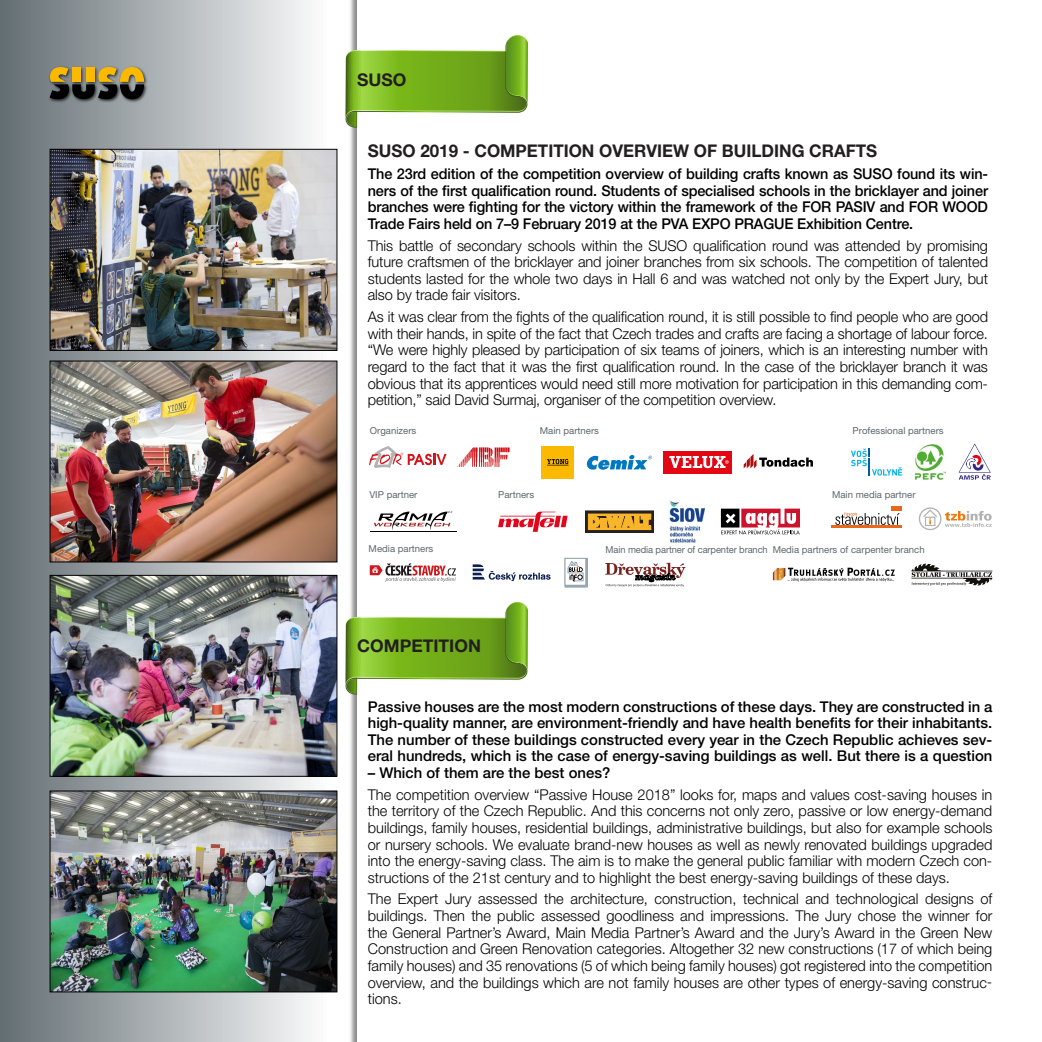
<style>
.page{position:relative;width:1042px;height:1042px;background:#fff}
.page>*{position:absolute;margin:0;border:0;box-sizing:border-box;transform-origin:0 0}
.t1{font:700 17.5px "Helvetica Neue LT Pro";color:#231f20}
.t2{font:300 14.88px/16.6px "Helvetica Neue LT Pro";letter-spacing:-.005em;color:#000;text-align:justify}
.t3{font:500 14.88px/16.6px "Helvetica Neue LT Pro";color:#000;text-align:justify}
.t4{font:9.62px "Helvetica Neue LT Pro";color:#5d686e}
</style>
<div class="page">
<div style="left:0;top:0;width:373px;height:1042px;background:#000;opacity:.45"></div>
<div style="left:313px;top:0;width:61px;height:1042px;background:#000;opacity:.45"></div>
<img style="left:52px;top:792px;width:283px;height:198px">
<div style="left:50px;top:790px;width:287px;height:202px;border:1px solid #000"></div>
<img style="left:52px;top:577px;width:283px;height:198px">
<div style="left:50px;top:575px;width:287px;height:202px;border:1px solid #000"></div>
<img style="left:52px;top:363px;width:283px;height:197px">
<div style="left:50px;top:361px;width:287px;height:201px;border:1px solid #000"></div>
<img style="left:52px;top:151px;width:283px;height:198px">
<div style="left:50px;top:149px;width:287px;height:202px;border:1px solid #000"></div>
<div style="left:48px;top:65px;width:100px;height:38px;background:#000;opacity:.75"></div>
<svg style="left:50px;top:67px;width:94px;height:32px;background:#786731"></svg>
<svg style="left:345px;top:35px;width:183px;height:93px"></svg>
<svg style="left:345px;top:602px;width:183px;height:92px"></svg>
<svg style="left:369px;top:446px;width:77px;height:22px"></svg>
<img style="left:914px;top:444px;width:32px;height:36px">
<svg style="left:457px;top:447px;width:52px;height:20px"></svg>
<div style="left:891px;top:506px;width:11px;height:5px;background:#ec671a"></div>
<hr style="left:832px;top:525px;width:70px;height:3px;background:#ec671a">
<svg style="left:835px;top:512px;width:65px;height:13px"></svg>
<svg style="left:605px;top:563px;width:80px;height:23px"></svg>
<svg style="left:773px;top:568px;width:122px;height:13px"></svg>
<div style="left:565px;top:558px;width:22px;height:29px;border:1px solid #95a6b0"></div>
<svg style="left:573px;top:572px;width:11px;height:10px"></svg>
<div style="left:565px;top:558px;width:21px;height:27px;border:1px solid #95a6b0"></div>
<svg style="left:567px;top:561px;width:16px;height:20px"></svg>
<svg style="left:498px;top:512px;width:69px;height:20px"></svg>
<svg style="left:370px;top:563px;width:86px;height:19px"></svg>
<svg style="left:374px;top:511px;width:78px;height:19px"></svg>
<hr style="left:370px;top:531px;width:87px;height:1px;background:#000">
<svg style="left:587px;top:513px;width:65px;height:17px"></svg>
<div style="left:585px;top:511px;width:69px;height:21px;border:1px solid #262020"></div>
<div style="left:588px;top:514px;width:63px;height:1px;border:1px solid #fab62a"></div>
<div style="left:588px;top:528px;width:63px;height:1px;border:1px solid #fab62a"></div>
<svg style="left:588px;top:516px;width:63px;height:12px"></svg>
<svg style="left:586px;top:455px;width:66px;height:15px"></svg>
<svg style="left:473px;top:564px;width:77px;height:17px"></svg>
<img style="left:669px;top:500px;width:36px;height:43px">
<svg style="left:851px;top:448px;width:51px;height:27px"></svg>
<svg style="left:958px;top:443px;width:33px;height:37px"></svg>
<div style="left:663px;top:451px;width:69px;height:22px;background:#e30613"></div>
<svg style="left:669px;top:456px;width:60px;height:12px"></svg>
<svg style="left:919px;top:507px;width:72px;height:23px"></svg>
<svg style="left:744px;top:454px;width:69px;height:14px"></svg>
<svg style="left:721px;top:508px;width:79px;height:26px"></svg>
<svg style="left:911px;top:563px;width:81px;height:23px"></svg>
<div style="left:541px;top:446px;width:33px;height:32px;background:#fbba00"></div>
<svg style="left:547px;top:459px;width:21px;height:7px"></svg>
<p class="t1" style="left:357px;top:68px;width:51px">SUSO</p>
<p class="t1" style="left:368px;top:140px;width:511px">SUSO 2019 - COMPETITION OVERVIEW OF BUILDING CRAFTS</p>
<p class="t3" style="left:368px;top:165px;width:622px">The 23rd edition of the competition overview of building crafts known as SUSO found its win&shy;ners of the first qualification round. Students of specialised schools in the bricklayer and joiner branches were fighting for the victory within the framework of the FOR PASIV and FOR WOOD Trade Fairs held on 7–9 February 2019 at the PVA EXPO PRAGUE Exhibition Centre.</p>
<p class="t2" style="left:368px;top:237px;width:622px">This battle of secondary schools within the SUSO qualification round was attended by promising future craftsmen of the bricklayer and joiner branches from six schools. The competition of talented students lasted for the whole two days in Hall 6 and was watched not only by the Expert Jury, but also by trade fair visitors.</p>
<p class="t2" style="left:368px;top:308px;width:622px">As it was clear from the fights of the qualification round, it is still possible to find people who are good with their hands, in spite of the fact that Czech trades and crafts are facing a shortage of labour force. “We were highly pleased by participation of six teams of joiners, which is an interesting number with regard to the fact that it was the first qualification round. In the case of the bricklayer branch it was obvious that its apprentices would need still more motivation for participation in this demanding com&shy;petition,” said David Surmaj, organiser of the competition overview.</p>
<p class="t4" style="left:370px;top:425px;width:48px">Organizers</p>
<p class="t4" style="left:540px;top:425px;width:61px">Main partners</p>
<p class="t4" style="left:852px;top:425px;width:93px">Professional partners</p>
<p class="t4" style="left:369px;top:489px;width:50px">VIP partner</p>
<p class="t4" style="left:498px;top:489px;width:38px">Partners</p>
<p class="t4" style="left:832px;top:489px;width:85px">Main media partner</p>
<p class="t4" style="left:369px;top:543px;width:66px">Media partners</p>
<p class="t4" style="left:605px;top:544px;width:321px">Main media partner of carpenter branch Media partners of carpenter branch</p>
<p class="t1" style="left:357px;top:635px;width:125px">COMPETITION</p>
<p class="t3" style="left:368px;top:698px;width:626px">Passive houses are the most modern constructions of these days. They are constructed in a high-quality manner, are environment-friendly and have health benefits for their inhabitants.<br>The number of these buildings constructed every year in the Czech Republic achieves sev&shy;eral hundreds, which is the case of energy-saving buildings as well. But there is a question</p>
<p class="t3" style="left:368px;top:764px;width:244px">– Which of them are the best ones?</p>
<p class="t2" style="left:368px;top:785px;width:626px">The competition overview “Passive House 2018” looks for, maps and values cost-saving houses in the territory of the Czech Republic. And this concerns not only zero, passive or low energy-demand buildings, family houses, residential buildings, administrative buildings, but also for example schools or nursery schools. We evaluate brand-new houses as well as newly renovated buildings upgraded into the energy-saving class. The aim is to make the general public familiar with modern Czech con&shy;structions of the 21st century and to highlight the best energy-saving buildings of these days.</p>
<p class="t2" style="left:368px;top:890px;width:626px">The Expert Jury assessed the architecture, construction, technical and technological designs of buildings. Then the public assessed goodliness and impressions. The Jury chose the winner for the General Partner’s Award, Main Media Partner’s Award and the Jury’s Award in the Green New Construction and Green Renovation categories. Altogether 32 new constructions (17 of which being family houses) and 35 renovations (5 of which being family houses) got registered into the competition overview, and the buildings which are not family houses are other types of energy-saving construc&shy;tions.</p>
</div>
